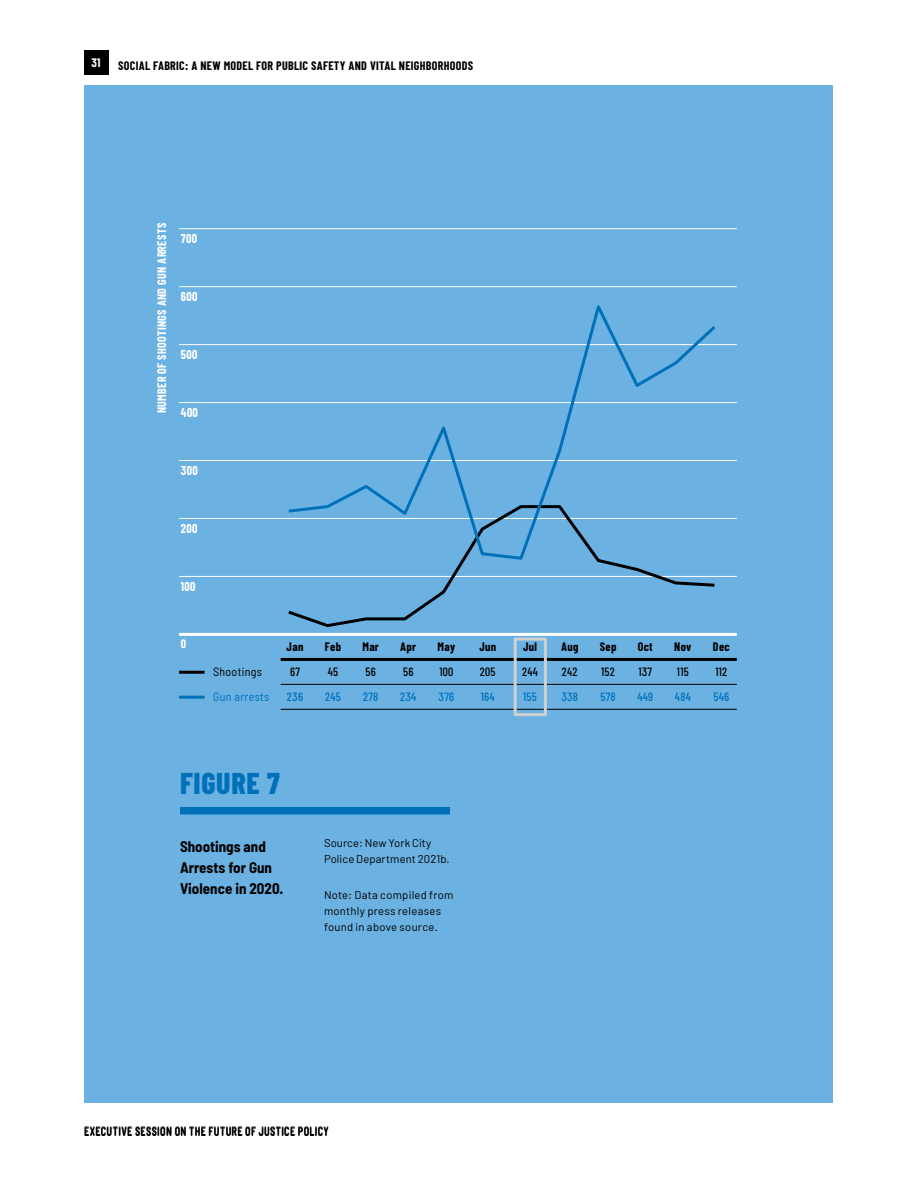
<style>
.page{position:relative;width:918px;height:1188px;background:#fff}
.page>*{position:absolute;margin:0;border:0;box-sizing:border-box;transform-origin:0 0}
.t1{font:800 30px "Barlow Condensed";letter-spacing:.025em;color:#0071b9}
.t2{font:700 semi-condensed 15px/21px "Barlow";color:#000}
.t3{font:700 12.6px "Barlow Condensed";letter-spacing:.025em;color:#fff;scale:.95 1}
.t4{font:700 12px "Barlow Condensed";letter-spacing:.025em;color:#000}
.t5{font:500 12px "Barlow Condensed";letter-spacing:.025em;color:#000}
.t6{font:500 12px "Barlow Condensed";letter-spacing:.025em;color:#0071b9}
.t7{font:700 12px "Barlow Condensed";letter-spacing:.025em;color:#fff}
.t8{font:semi-condensed 12px "Barlow";letter-spacing:.025em;color:#0071b9}
.t9{font:semi-condensed 12px "Barlow";letter-spacing:.025em;color:#000}
.t10{font:11.25px/15.8px "Barlow";letter-spacing:.02em;color:#000}
</style>
<div class="page">
<div style="left:84px;top:85px;width:749px;height:1018px;background:#6bb1e2"></div>
<div style="left:84px;top:51px;width:24px;height:24px;background:#000"></div>
<div style="left:180px;top:807px;width:270px;height:8px;background:#0071b9"></div>
<hr style="left:179px;top:228px;width:558px;height:1px;background:#fff">
<hr style="left:179px;top:344px;width:558px;height:1px;background:#fff">
<hr style="left:281px;top:658px;width:456px;height:3px;background:#000">
<hr style="left:281px;top:684px;width:456px;height:1px;background:#000">
<hr style="left:281px;top:709px;width:456px;height:1px;background:#000">
<hr style="left:179px;top:286px;width:558px;height:1px;background:#fff">
<hr style="left:179px;top:402px;width:558px;height:1px;background:#fff">
<hr style="left:179px;top:460px;width:558px;height:1px;background:#fff">
<hr style="left:179px;top:518px;width:558px;height:1px;background:#fff">
<hr style="left:179px;top:576px;width:558px;height:1px;background:#fff">
<hr style="left:179px;top:633px;width:558px;height:3px;background:#fff">
<hr style="left:179px;top:671px;width:26px;height:3px;background:#000">
<hr style="left:179px;top:696px;width:26px;height:3px;background:#0071b9">
<svg style="left:285px;top:562px;width:433px;height:66px"></svg>
<svg style="left:285px;top:305px;width:434px;height:257px"></svg>
<div style="left:514px;top:638px;width:33px;height:78px;border:3px solid #d0d0d0"></div>
<p class="t7" style="left:92px;top:56px;width:10px">31</p>
<p class="t4" style="left:118px;top:58px;width:356px">SOCIAL FABRIC: A NEW MODEL FOR PUBLIC SAFETY AND VITAL NEIGHBORHOODS</p>
<p class="t7" style="left:154px;top:413px;width:192px;rotate:-90deg">NUMBER OF SHOOTINGS AND GUN ARRESTS</p>
<p class="t3" style="left:181px;top:231px;width:18px">700</p>
<p class="t3" style="left:181px;top:288px;width:19px">600</p>
<p class="t3" style="left:181px;top:346px;width:19px">500</p>
<p class="t3" style="left:181px;top:404px;width:19px">400</p>
<p class="t3" style="left:181px;top:462px;width:19px">300</p>
<p class="t3" style="left:181px;top:520px;width:19px">200</p>
<p class="t3" style="left:181px;top:578px;width:17px">100</p>
<p class="t7" style="left:181px;top:636px;width:7px">0</p>
<p class="t9" style="left:213px;top:664px;width:50px">Shootings</p>
<p class="t8" style="left:213px;top:689px;width:58px">Gun arrests</p>
<p class="t4" style="left:287px;top:639px;width:18px">Jan</p>
<p class="t4" style="left:325px;top:639px;width:18px">Feb</p>
<p class="t4" style="left:362px;top:639px;width:18px">Mar</p>
<p class="t4" style="left:400px;top:639px;width:17px">Apr</p>
<p class="t4" style="left:438px;top:639px;width:19px">May</p>
<p class="t4" style="left:479px;top:639px;width:18px">Jun</p>
<p class="t4" style="left:523px;top:639px;width:15px">Jul</p>
<p class="t4" style="left:561px;top:639px;width:19px">Aug</p>
<p class="t4" style="left:600px;top:639px;width:18px">Sep</p>
<p class="t4" style="left:638px;top:639px;width:16px">Oct</p>
<p class="t4" style="left:674px;top:639px;width:19px">Nov</p>
<p class="t4" style="left:713px;top:639px;width:18px">Dec</p>
<p class="t5" style="left:290px;top:664px;width:11px">67</p>
<p class="t5" style="left:328px;top:664px;width:12px">45</p>
<p class="t5" style="left:365px;top:664px;width:12px">56</p>
<p class="t5" style="left:403px;top:664px;width:12px">56</p>
<p class="t5" style="left:440px;top:664px;width:15px">100</p>
<p class="t5" style="left:480px;top:664px;width:17px">205</p>
<p class="t5" style="left:522px;top:664px;width:17px">244</p>
<p class="t5" style="left:562px;top:664px;width:17px">242</p>
<p class="t5" style="left:601px;top:664px;width:15px">152</p>
<p class="t5" style="left:638px;top:664px;width:15px">137</p>
<p class="t5" style="left:677px;top:664px;width:13px">115</p>
<p class="t5" style="left:715px;top:664px;width:13px">112</p>
<p class="t6" style="left:287px;top:689px;width:18px">236</p>
<p class="t6" style="left:325px;top:689px;width:17px">245</p>
<p class="t6" style="left:363px;top:689px;width:17px">278</p>
<p class="t6" style="left:400px;top:689px;width:18px">234</p>
<p class="t6" style="left:439px;top:689px;width:17px">376</p>
<p class="t6" style="left:481px;top:689px;width:15px">164</p>
<p class="t6" style="left:523px;top:689px;width:15px">155</p>
<p class="t6" style="left:561px;top:689px;width:18px">338</p>
<p class="t6" style="left:600px;top:689px;width:17px">578</p>
<p class="t6" style="left:637px;top:689px;width:17px">449</p>
<p class="t6" style="left:675px;top:689px;width:18px">484</p>
<p class="t6" style="left:713px;top:689px;width:17px">546</p>
<h1 class="t1" style="left:180px;top:765px;width:101px">FIGURE 7</h1>
<h2 class="t2" style="left:180px;top:836px;width:105px">Shootings and<br>Arrests for Gun<br>Violence in 2020.</h2>
<p class="t10" style="left:324px;top:835px;width:127px">Source: New York City<br>Police Department 2021b.</p>
<p class="t10" style="left:324px;top:887px;width:131px">Note: Data compiled from monthly press releases found in above source.</p>
<p class="t5" style="left:84px;top:1124px;width:246px">EXECUTIVE SESSION ON THE FUTURE OF JUSTICE POLICY</p>
</div>
